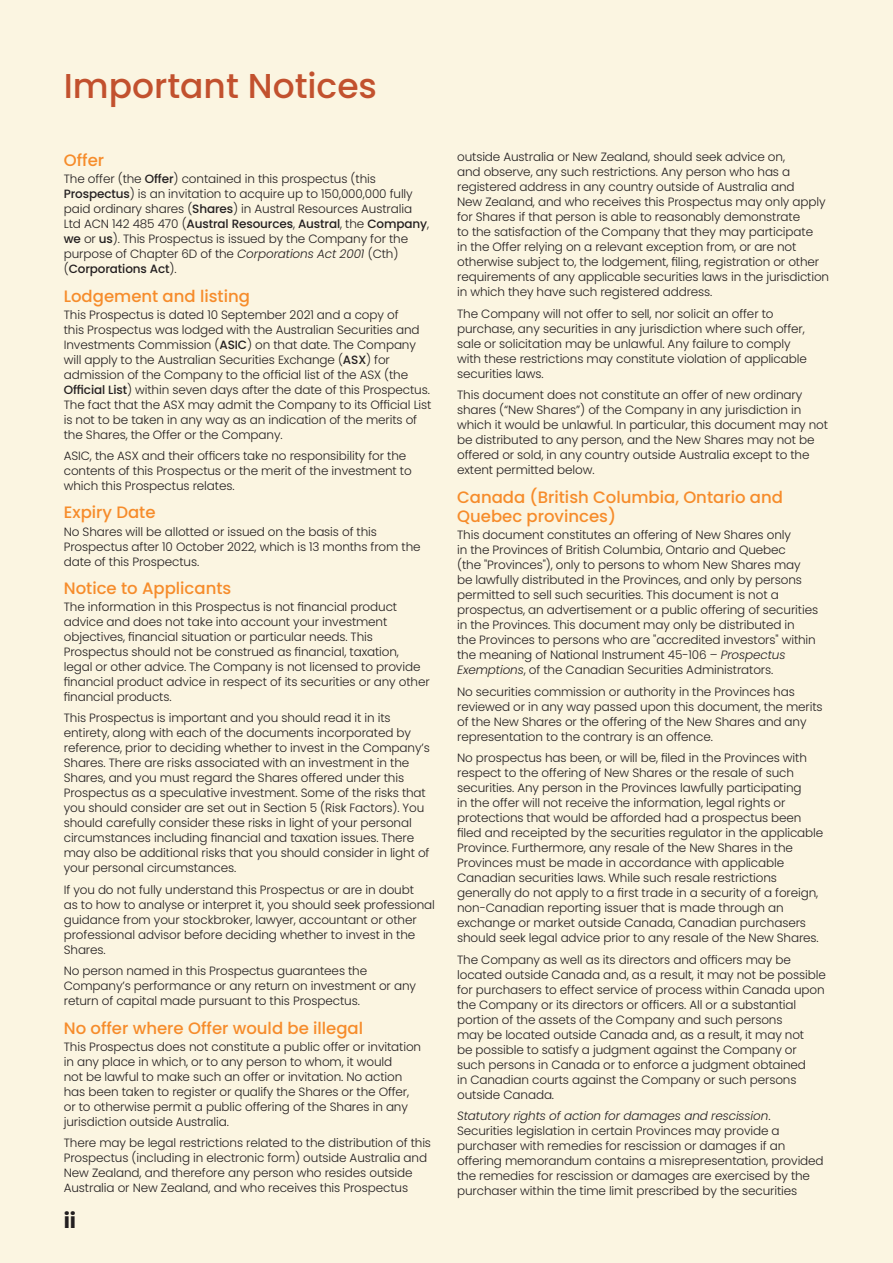
<style>
.page{position:relative;width:893px;height:1263px;background:#fbf5e1}
.page>*{position:absolute;margin:0;border:0;box-sizing:border-box;transform-origin:0 0}
.t1{font:500 34.5px "Poppins";color:#c2512e}
.t2{font:700 21px "Poppins";color:#231f20}
.IN_H1{font:500 16.5px/19.8px "Poppins";color:#f68c2b}
.In_Body{font:300 12px/15px "Poppins";letter-spacing:-.01em;color:#231f20}
.IN_Body_pre{font:300 12px/15px "Poppins";letter-spacing:-.01em;color:#231f20}
.s1{font-weight:500}
.s2{font-style:italic}
</style>
<div class="page">
<p class="t1" style="left:64px;top:66px;width:315px">Important Notices</p>
<p class="IN_H1" style="left:64px;top:151px;width:42px">Offer</p>
<p class="IN_Body_pre" style="left:64px;top:172px;width:367px">The offer (the <span class="s1">Offer</span>) contained in this prospectus (this <span class="s1">Prospectus</span>) is an invitation to acquire up to 150,000,000 fully paid ordinary shares (<span class="s1">Shares</span>) in Austral Resources Australia Ltd ACN 142 485 470 (<span class="s1">Austral Resources</span>, <span class="s1">Austral</span>, the <span class="s1">Company</span>, <span class="s1">we</span> or <span class="s1">us</span>). This Prospectus is issued by the Company for the purpose of Chapter 6D of the <span class="s2">Corporations Act 2001</span> (Cth) (<span class="s1">Corporations Act</span>).</p>
<p class="IN_H1" style="left:64px;top:286px;width:188px">Lodgement and listing</p>
<p class="IN_Body_pre" style="left:64px;top:307px;width:369px">This Prospectus is dated 10 September 2021 and a copy of<br>this Prospectus was lodged with the Australian Securities and Investments Commission (<span class="s1">ASIC</span>) on that date. The Company will apply to the Australian Securities Exchange (<span class="s1">ASX</span>) for admission of the Company to the official list of the ASX (the <span class="s1">Official List</span>) within seven days after the date of this Prospectus.<br>The fact that the ASX may admit the Company to its Official List is not to be taken in any way as an indication of the merits of the Shares, the Offer or the Company.</p>
<p class="In_Body" style="left:64px;top:448px;width:349px">ASIC, the ASX and their officers take no responsibility for the contents of this Prospectus or the merit of the investment to which this Prospectus relates.</p>
<p class="IN_H1" style="left:64px;top:503px;width:93px">Expiry Date</p>
<p class="IN_Body_pre" style="left:64px;top:524px;width:358px">No Shares will be allotted or issued on the basis of this<br>Prospectus after 10 October 2022, which is 13 months from the date of this Prospectus.</p>
<p class="IN_H1" style="left:64px;top:578px;width:169px">Notice to Applicants</p>
<p class="IN_Body_pre" style="left:64px;top:599px;width:367px">The information in this Prospectus is not financial product advice and does not take into account your investment objectives, financial situation or particular needs. This Prospectus should not be construed as financial, taxation, legal or other advice. The Company is not licensed to provide financial product advice in respect of its securities or any other financial products.</p>
<p class="In_Body" style="left:64px;top:711px;width:368px">This Prospectus is important and you should read it in its entirety, along with each of the documents incorporated by reference, prior to deciding whether to invest in the Company’s Shares. There are risks associated with an investment in the Shares, and you must regard the Shares offered under this Prospectus as a speculative investment. Some of the risks that you should consider are set out in Section 5 (Risk Factors). You should carefully consider these risks in light of your personal circumstances including financial and taxation issues. There may also be additional risks that you should consider in light of your personal circumstances.</p>
<p class="In_Body" style="left:64px;top:882px;width:373px">If you do not fully understand this Prospectus or are in doubt<br>as to how to analyse or interpret it, you should seek professional guidance from your stockbroker, lawyer, accountant or other professional advisor before deciding whether to invest in the Shares.</p>
<p class="In_Body" style="left:64px;top:963px;width:354px">No person named in this Prospectus guarantees the<br>Company’s performance or any return on investment or any return of capital made pursuant to this Prospectus.</p>
<p class="IN_H1" style="left:64px;top:1018px;width:301px">No offer where Offer would be illegal</p>
<p class="IN_Body_pre" style="left:64px;top:1039px;width:359px">This Prospectus does not constitute a public offer or invitation in any place in which, or to any person to whom, it would<br>not be lawful to make such an offer or invitation. No action has been taken to register or qualify the Shares or the Offer, or to otherwise permit a public offering of the Shares in any jurisdiction outside Australia.</p>
<p class="In_Body" style="left:64px;top:1135px;width:369px">There may be legal restrictions related to the distribution of this Prospectus (including in electronic form) outside Australia and New Zealand, and therefore any person who resides outside Australia or New Zealand, and who receives this Prospectus</p>
<h2 class="t2" style="left:64px;top:1208px;width:14px">ii</h2>
<p class="In_Body" style="left:457px;top:150px;width:374px">outside Australia or New Zealand, should seek advice on,<br>and observe, any such restrictions. Any person who has a registered address in any country outside of Australia and<br>New Zealand, and who receives this Prospectus may only apply for Shares if that person is able to reasonably demonstrate<br>to the satisfaction of the Company that they may participate<br>in the Offer relying on a relevant exception from, or are not otherwise subject to, the lodgement, filing, registration or other requirements of any applicable securities laws in the jurisdiction in which they have such registered address.</p>
<p class="In_Body" style="left:457px;top:306px;width:351px">The Company will not offer to sell, nor solicit an offer to purchase, any securities in any jurisdiction where such offer, sale or solicitation may be unlawful. Any failure to comply with these restrictions may constitute violation of applicable securities laws.</p>
<p class="In_Body" style="left:457px;top:388px;width:372px">This document does not constitute an offer of new ordinary shares (“New Shares”) of the Company in any jurisdiction in which it would be unlawful. In particular, this document may not be distributed to any person, and the New Shares may not be offered or sold, in any country outside Australia except to the extent permitted below.</p>
<p class="IN_H1" style="left:457px;top:487px;width:327px">Canada (British Columbia, Ontario and<br>Quebec provinces)</p>
<p class="IN_Body_pre" style="left:457px;top:528px;width:362px">This document constitutes an offering of New Shares only<br>in the Provinces of British Columbia, Ontario and Quebec<br>(the "Provinces"), only to persons to whom New Shares may be lawfully distributed in the Provinces, and only by persons permitted to sell such securities. This document is not a prospectus, an advertisement or a public offering of securities in the Provinces. This document may only be distributed in<br>the Provinces to persons who are "accredited investors" within the meaning of National Instrument 45-106 – <span class="s2">Prospectus Exemptions</span>, of the Canadian Securities Administrators.</p>
<p class="In_Body" style="left:457px;top:684px;width:367px">No securities commission or authority in the Provinces has reviewed or in any way passed upon this document, the merits of the New Shares or the offering of the New Shares and any representation to the contrary is an offence.</p>
<p class="In_Body" style="left:457px;top:751px;width:368px">No prospectus has been, or will be, filed in the Provinces with respect to the offering of New Shares or the resale of such securities. Any person in the Provinces lawfully participating<br>in the offer will not receive the information, legal rights or protections that would be afforded had a prospectus been filed and receipted by the securities regulator in the applicable Province. Furthermore, any resale of the New Shares in the Provinces must be made in accordance with applicable Canadian securities laws. While such resale restrictions generally do not apply to a first trade in a security of a foreign, non-Canadian reporting issuer that is made through an exchange or market outside Canada, Canadian purchasers should seek legal advice prior to any resale of the New Shares.</p>
<p class="In_Body" style="left:457px;top:952px;width:370px">The Company as well as its directors and officers may be located outside Canada and, as a result, it may not be possible for purchasers to effect service of process within Canada upon the Company or its directors or officers. All or a substantial portion of the assets of the Company and such persons<br>may be located outside Canada and, as a result, it may not<br>be possible to satisfy a judgment against the Company or such persons in Canada or to enforce a judgment obtained<br>in Canadian courts against the Company or such persons outside Canada.</p>
<p class="In_Body" style="left:457px;top:1108px;width:368px"><span class="s2">Statutory rights of action for damages and rescission</span>.<br>Securities legislation in certain Provinces may provide a purchaser with remedies for rescission or damages if an offering memorandum contains a misrepresentation, provided the remedies for rescission or damages are exercised by the purchaser within the time limit prescribed by the securities</p>
</div>
